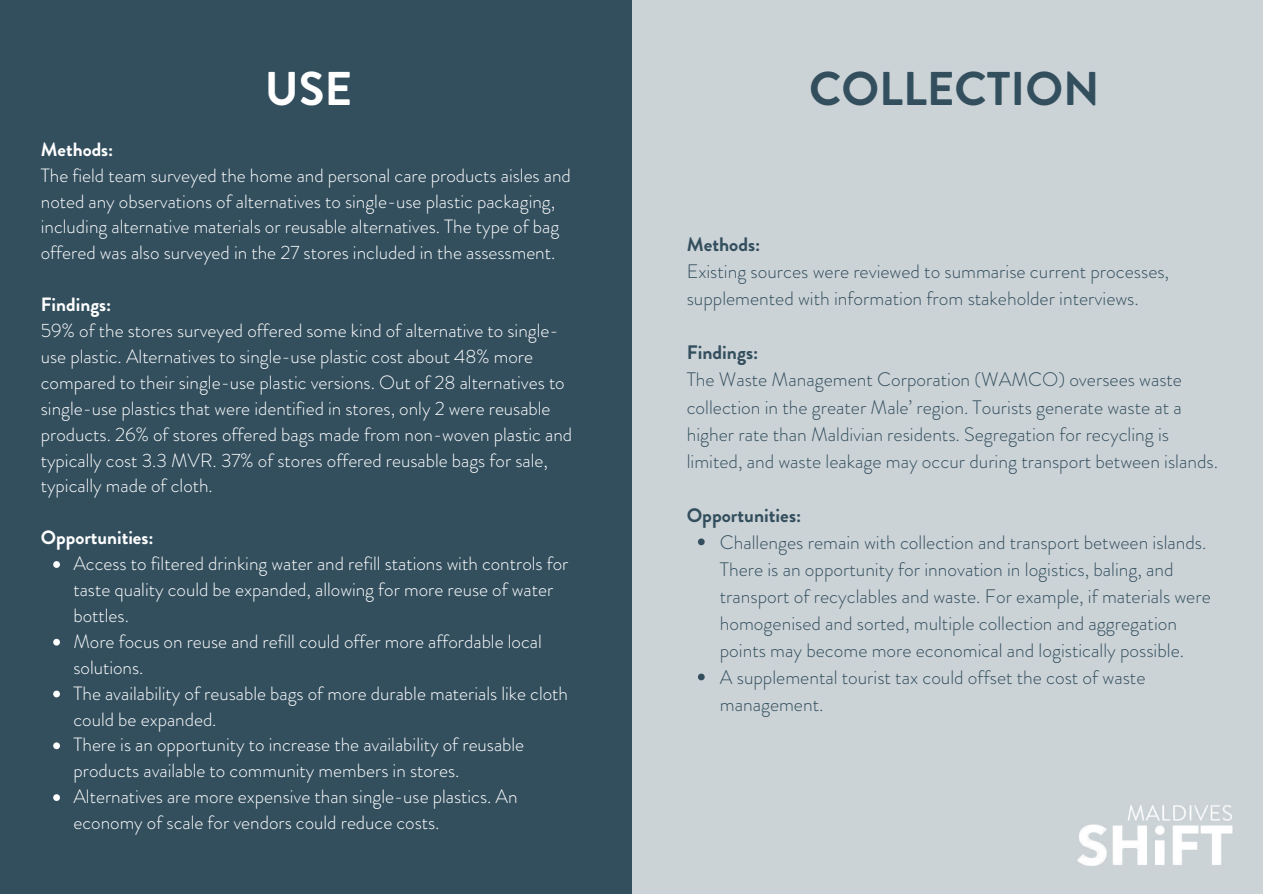
<style>
.page{position:relative;width:1263px;height:894px;background:#fff}
.page>*{position:absolute;margin:0;border:0;box-sizing:border-box;transform-origin:0 0}
.t1{font:700 47.25px "Brandon Grotesque";color:#334f5e}
.t2{font:700 47.25px "Brandon Grotesque";color:#fff}
.t3{font:300 19.5px/27px "Brandon Grotesque";color:#334f5e}
.t4{font:700 19.5px "Brandon Grotesque";color:#334f5e}
.t5{font:300 19.2px/25.8px "Brandon Grotesque";color:#fff}
.t6{font:700 19.2px "Brandon Grotesque";color:#fff}
</style>
<div class="page">
<div style="left:0;top:0;width:631px;height:893px;background:#334f5e"></div>
<svg style="left:53px;top:561px;width:7px;height:6px"></svg>
<svg style="left:53px;top:638px;width:7px;height:7px"></svg>
<svg style="left:53px;top:690px;width:7px;height:7px"></svg>
<svg style="left:53px;top:742px;width:7px;height:7px"></svg>
<svg style="left:53px;top:794px;width:7px;height:6px"></svg>
<div style="left:631px;top:0;width:632px;height:893px;background:#ccd3d7"></div>
<svg style="left:698px;top:538px;width:7px;height:7px"></svg>
<svg style="left:698px;top:673px;width:7px;height:7px"></svg>
<img style="left:1077px;top:805px;width:156px;height:60px">
<h1 class="t2" style="left:265px;top:55px;width:89px">USE</h1>
<p class="t6" style="left:41px;top:136px;width:74px">Methods:</p>
<p class="t5" style="left:41px;top:162px;width:532px">The field team surveyed the home and personal care products aisles and noted any observations of alternatives to single-use plastic packaging, including alternative materials or reusable alternatives. The type of bag offered was also surveyed in the 27 stores included in the assessment.</p>
<p class="t6" style="left:41px;top:291px;width:72px">Findings:</p>
<p class="t5" style="left:41px;top:317px;width:533px">59% of the stores surveyed offered some kind of alternative to single&shy;use plastic. Alternatives to single-use plastic cost about 48% more compared to their single-use plastic versions. Out of 28 alternatives to single-use plastics that were identified in stores, only 2 were reusable products. 26% of stores offered bags made from non-woven plastic and typically cost 3.3 MVR. 37% of stores offered reusable bags for sale, typically made of cloth.</p>
<p class="t6" style="left:41px;top:524px;width:114px">Opportunities:</p>
<p class="t5" style="left:73px;top:550px;width:497px">Access to filtered drinking water and refill stations with controls for taste quality could be expanded, allowing for more reuse of water bottles.<br>More focus on reuse and refill could offer more affordable local solutions.<br>The availability of reusable bags of more durable materials like cloth could be expanded.<br>There is an opportunity to increase the availability of reusable products available to community members in stores.<br>Alternatives are more expensive than single-use plastics. An economy of scale for vendors could reduce costs.</p>
<h1 class="t1" style="left:809px;top:55px;width:292px">COLLECTION</h1>
<p class="t4" style="left:687px;top:231px;width:75px">Methods:</p>
<p class="t3" style="left:687px;top:258px;width:484px">Existing sources were reviewed to summarise current processes, supplemented with information from stakeholder interviews.</p>
<p class="t4" style="left:687px;top:339px;width:73px">Findings:</p>
<p class="t3" style="left:687px;top:366px;width:533px">The Waste Management Corporation (WAMCO) oversees waste collection in the greater Male’ region. Tourists generate waste at a higher rate than Maldivian residents. Segregation for recycling is limited, and waste leakage may occur during transport between islands.</p>
<p class="t4" style="left:687px;top:501px;width:116px">Opportunities:</p>
<p class="t3" style="left:720px;top:528px;width:492px">Challenges remain with collection and transport between islands.<br>There is an opportunity for innovation in logistics, baling, and transport of recyclables and waste. For example, if materials were homogenised and sorted, multiple collection and aggregation points may become more economical and logistically possible.<br>A supplemental tourist tax could offset the cost of waste management.</p>
</div>
